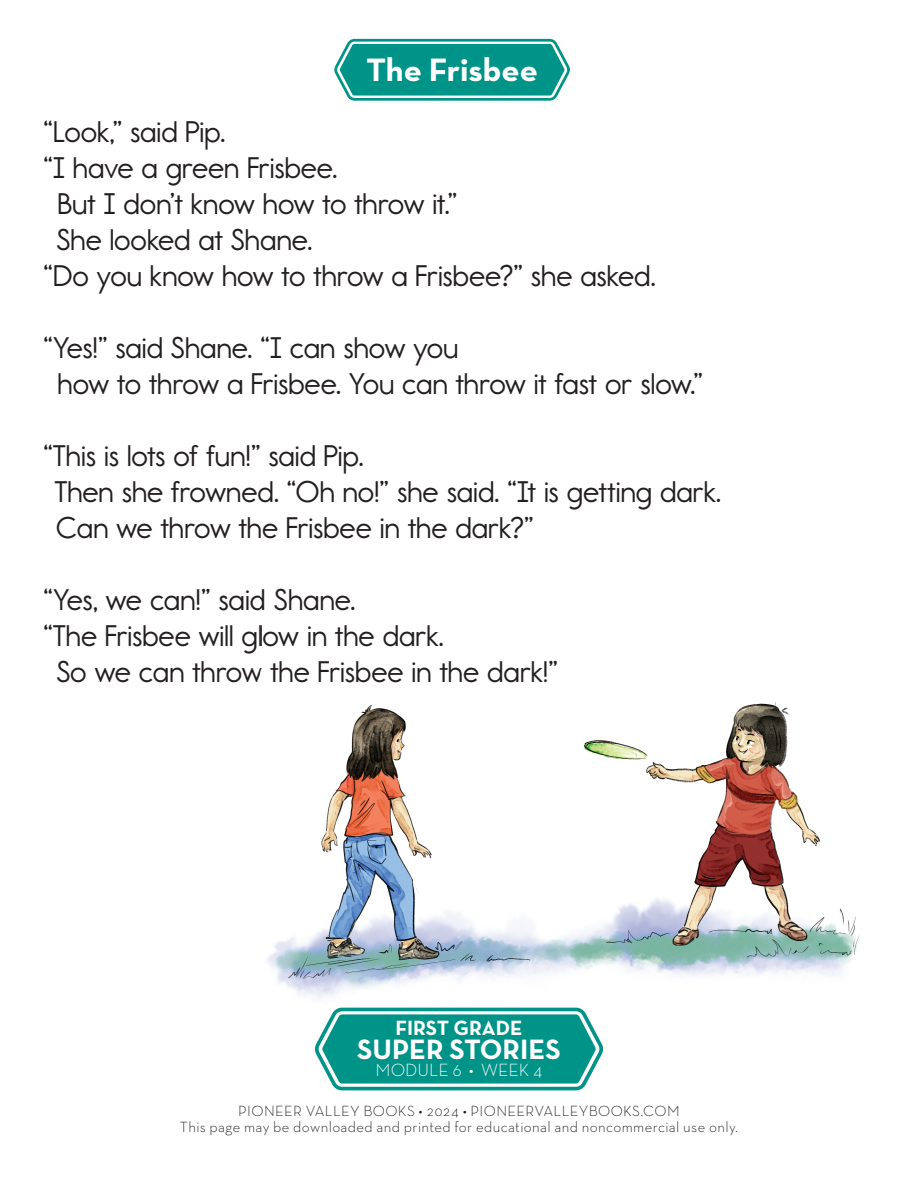
<style>
.page{position:relative;width:918px;height:1188px;background:#fff}
.page>*{position:absolute;margin:0;border:0;box-sizing:border-box;transform-origin:0 0}
.t1{font:700 33px "Neutra Text TF";color:#fff}
.t2{font:30px "Report School Rg";color:#231f20}
.t3{font:700 28.5px "Neutra Text TF";color:#fff}
.t4{font:700 21px "Neutra Text TF";color:#fff}
.t5{font:300 18px "Neutra Text TF";color:#fff}
.t6{font:300 15px "Neutra Text TF";letter-spacing:.025em;color:#231f20}
</style>
<div class="page">
<svg style="left:315px;top:1022px;width:288px;height:68px;background:#1ea095"></svg>
<svg style="left:334px;top:39px;width:236px;height:62px;background:#27a399"></svg>
<img style="left:267px;top:702px;width:593px;height:320px">
<p class="t1" style="left:366px;top:49px;width:173px">The Frisbee</p>
<p class="t2" style="left:43px;top:114px;width:183px">“Look,” said Pip.</p>
<p class="t2" style="left:43px;top:150px;width:296px">“I have a green Frisbee.</p>
<p class="t2" style="left:58px;top:186px;width:401px">But I don’t know how to throw it.”</p>
<p class="t2" style="left:56px;top:222px;width:257px">She looked at Shane.</p>
<p class="t2" style="left:43px;top:258px;width:614px">“Do you know how to throw a Frisbee?” she asked.</p>
<p class="t2" style="left:43px;top:330px;width:416px">“Yes!” said Shane. “I can show you</p>
<p class="t2" style="left:58px;top:366px;width:647px">how to throw a Frisbee. You can throw it fast or slow.”</p>
<p class="t2" style="left:43px;top:438px;width:322px">“This is lots of fun!” said Pip.</p>
<p class="t2" style="left:54px;top:474px;width:668px">Then she frowned. “Oh no!” she said. “It is getting dark.</p>
<p class="t2" style="left:56px;top:510px;width:479px">Can we throw the Frisbee in the dark?”</p>
<p class="t2" style="left:43px;top:582px;width:314px">“Yes, we can!” said Shane.</p>
<p class="t2" style="left:43px;top:618px;width:402px">“The Frisbee will glow in the dark.</p>
<p class="t2" style="left:56px;top:654px;width:503px">So we can throw the Frisbee in the dark!”</p>
<p class="t4" style="left:395px;top:1015px;width:129px">FIRST GRADE</p>
<p class="t3" style="left:357px;top:1032px;width:205px">SUPER STORIES</p>
<p class="t5" style="left:376px;top:1059px;width:168px">MODULE 6 • WEEK 4</p>
<p class="t6" style="left:238px;top:1101px;width:443px">PIONEER VALLEY BOOKS • 2024 • PIONEERVALLEYBOOKS.COM</p>
<p class="t6" style="left:180px;top:1118px;width:560px">This page may be downloaded and printed for educational and noncommercial use only.</p>
</div>
